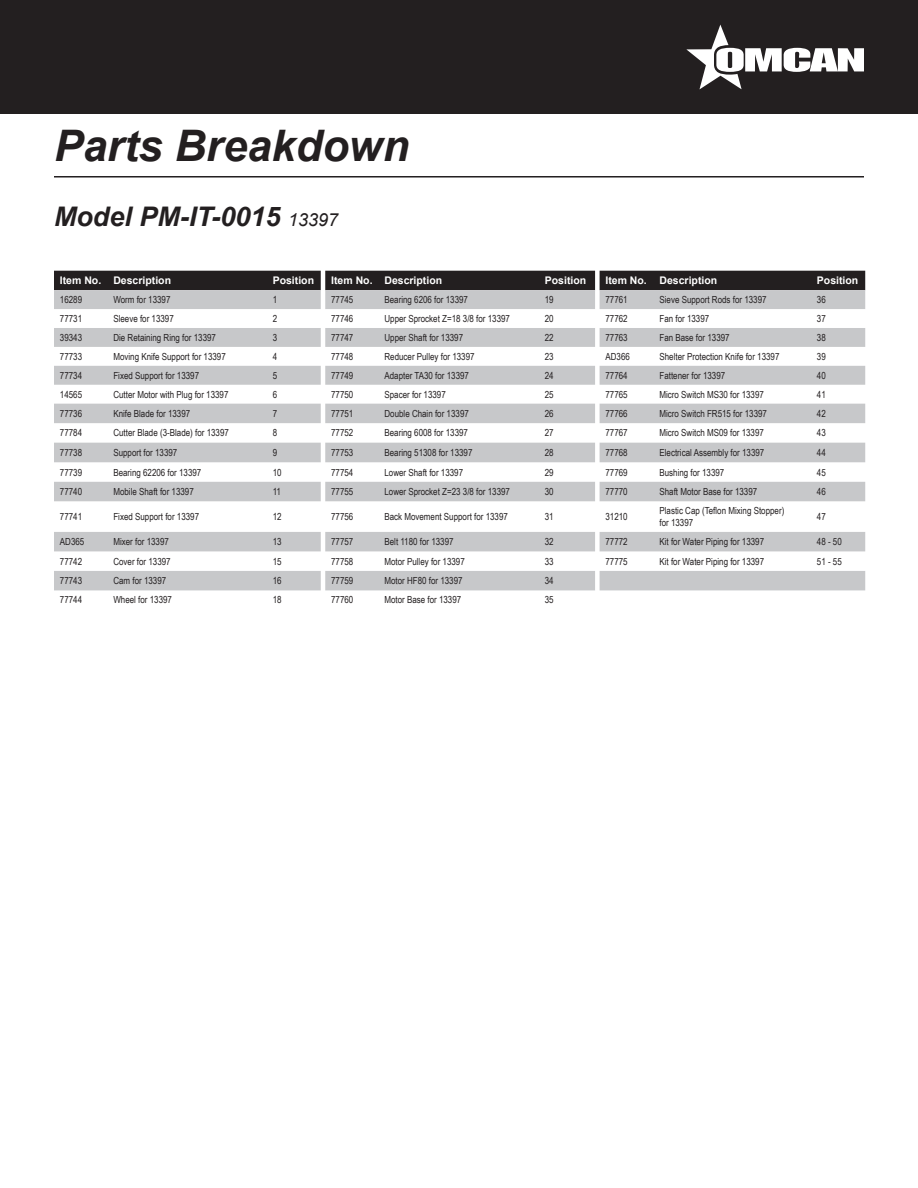
<style>
.page{position:relative;width:918px;height:1188px;background:#fff}
.page>*{position:absolute;margin:0;border:0;box-sizing:border-box;transform-origin:0 0}
.t1{font:italic 700 43.5px "Arial";color:#231f20}
.t2{font:italic 700 27px "Arial";color:#231f20}
.t3{font:700 10.5px "Arial";color:#fff}
.t4{font:9.75px/11.7px "Arial Narrow";color:#231f20}
.s1{font-weight:400;font-size:18px}
</style>
<div class="page">
<div style="left:0;top:0;width:918px;height:114px;background:#231f20"></div>
<svg style="left:686px;top:25px;width:178px;height:64px"></svg>
<hr style="left:54px;top:176px;width:810px;height:2px;background:#231f20">
<div style="left:54px;top:271px;width:811px;height:19px;background:#231f20"></div>
<svg style="left:54px;top:290px;width:811px;height:300px"></svg>
<p class="t1" style="left:54px;top:116px;width:357px">Parts Breakdown</p>
<p class="t2" style="left:54px;top:198px;width:286px">Model PM-IT-0015 <span class="s1">13397</span></p>
<p class="t3" style="left:60px;top:273px;width:43px">Item No.</p>
<p class="t3" style="left:113px;top:273px;width:59px">Description</p>
<p class="t3" style="left:273px;top:273px;width:43px">Position</p>
<p class="t3" style="left:331px;top:273px;width:43px">Item No.</p>
<p class="t3" style="left:384px;top:273px;width:59px">Description</p>
<p class="t3" style="left:545px;top:273px;width:43px">Position</p>
<p class="t3" style="left:605px;top:273px;width:43px">Item No.</p>
<p class="t3" style="left:660px;top:273px;width:59px">Description</p>
<p class="t3" style="left:817px;top:273px;width:43px">Position</p>
<p class="t4" style="left:60px;top:294px;width:24px">16289</p>
<p class="t4" style="left:113px;top:294px;width:59px">Worm for 13397</p>
<p class="t4" style="left:273px;top:294px;width:6px">1</p>
<p class="t4" style="left:331px;top:294px;width:24px">77745</p>
<p class="t4" style="left:384px;top:294px;width:85px">Bearing 6206 for 13397</p>
<p class="t4" style="left:545px;top:294px;width:10px">19</p>
<p class="t4" style="left:605px;top:294px;width:24px">77761</p>
<p class="t4" style="left:660px;top:294px;width:109px">Sieve Support Rods for 13397</p>
<p class="t4" style="left:817px;top:294px;width:10px">36</p>
<p class="t4" style="left:60px;top:312px;width:24px">77731</p>
<p class="t4" style="left:113px;top:312px;width:62px">Sleeve for 13397</p>
<p class="t4" style="left:273px;top:312px;width:6px">2</p>
<p class="t4" style="left:331px;top:312px;width:24px">77746</p>
<p class="t4" style="left:384px;top:312px;width:127px">Upper Sprocket Z=18 3/8 for 13397</p>
<p class="t4" style="left:545px;top:312px;width:10px">20</p>
<p class="t4" style="left:605px;top:312px;width:24px">77762</p>
<p class="t4" style="left:660px;top:312px;width:51px">Fan for 13397</p>
<p class="t4" style="left:817px;top:312px;width:10px">37</p>
<p class="t4" style="left:60px;top:331px;width:24px">39343</p>
<p class="t4" style="left:113px;top:331px;width:104px">Die Retaining Ring for 13397</p>
<p class="t4" style="left:273px;top:331px;width:6px">3</p>
<p class="t4" style="left:331px;top:331px;width:24px">77747</p>
<p class="t4" style="left:384px;top:331px;width:80px">Upper Shaft for 13397</p>
<p class="t4" style="left:545px;top:331px;width:10px">22</p>
<p class="t4" style="left:605px;top:331px;width:24px">77763</p>
<p class="t4" style="left:660px;top:331px;width:72px">Fan Base for 13397</p>
<p class="t4" style="left:817px;top:331px;width:10px">38</p>
<p class="t4" style="left:60px;top:350px;width:24px">77733</p>
<p class="t4" style="left:113px;top:350px;width:114px">Moving Knife Support for 13397</p>
<p class="t4" style="left:273px;top:350px;width:6px">4</p>
<p class="t4" style="left:331px;top:350px;width:24px">77748</p>
<p class="t4" style="left:384px;top:350px;width:92px">Reducer Pulley for 13397</p>
<p class="t4" style="left:545px;top:350px;width:10px">23</p>
<p class="t4" style="left:605px;top:350px;width:26px">AD366</p>
<p class="t4" style="left:660px;top:350px;width:122px">Shelter Protection Knife for 13397</p>
<p class="t4" style="left:817px;top:350px;width:10px">39</p>
<p class="t4" style="left:60px;top:369px;width:24px">77734</p>
<p class="t4" style="left:113px;top:369px;width:87px">Fixed Support for 13397</p>
<p class="t4" style="left:273px;top:369px;width:6px">5</p>
<p class="t4" style="left:331px;top:369px;width:24px">77749</p>
<p class="t4" style="left:384px;top:369px;width:86px">Adapter TA30 for 13397</p>
<p class="t4" style="left:545px;top:369px;width:10px">24</p>
<p class="t4" style="left:605px;top:369px;width:24px">77764</p>
<p class="t4" style="left:660px;top:369px;width:67px">Fattener for 13397</p>
<p class="t4" style="left:817px;top:369px;width:10px">40</p>
<p class="t4" style="left:60px;top:388px;width:24px">14565</p>
<p class="t4" style="left:113px;top:388px;width:117px">Cutter Motor with Plug for 13397</p>
<p class="t4" style="left:273px;top:388px;width:6px">6</p>
<p class="t4" style="left:331px;top:388px;width:24px">77750</p>
<p class="t4" style="left:384px;top:388px;width:63px">Spacer for 13397</p>
<p class="t4" style="left:545px;top:388px;width:10px">25</p>
<p class="t4" style="left:605px;top:388px;width:24px">77765</p>
<p class="t4" style="left:660px;top:388px;width:106px">Micro Switch MS30 for 13397</p>
<p class="t4" style="left:817px;top:388px;width:10px">41</p>
<p class="t4" style="left:60px;top:407px;width:24px">77736</p>
<p class="t4" style="left:113px;top:407px;width:78px">Knife Blade for 13397</p>
<p class="t4" style="left:273px;top:407px;width:6px">7</p>
<p class="t4" style="left:331px;top:407px;width:24px">77751</p>
<p class="t4" style="left:384px;top:407px;width:86px">Double Chain for 13397</p>
<p class="t4" style="left:545px;top:407px;width:10px">26</p>
<p class="t4" style="left:605px;top:407px;width:24px">77766</p>
<p class="t4" style="left:660px;top:407px;width:109px">Micro Switch FR515 for 13397</p>
<p class="t4" style="left:817px;top:407px;width:10px">42</p>
<p class="t4" style="left:60px;top:427px;width:24px">77784</p>
<p class="t4" style="left:113px;top:427px;width:117px">Cutter Blade (3-Blade) for 13397</p>
<p class="t4" style="left:273px;top:427px;width:6px">8</p>
<p class="t4" style="left:331px;top:427px;width:24px">77752</p>
<p class="t4" style="left:384px;top:427px;width:85px">Bearing 6008 for 13397</p>
<p class="t4" style="left:545px;top:427px;width:10px">27</p>
<p class="t4" style="left:605px;top:427px;width:24px">77767</p>
<p class="t4" style="left:660px;top:427px;width:106px">Micro Switch MS09 for 13397</p>
<p class="t4" style="left:817px;top:427px;width:10px">43</p>
<p class="t4" style="left:60px;top:446px;width:24px">77738</p>
<p class="t4" style="left:113px;top:446px;width:66px">Support for 13397</p>
<p class="t4" style="left:273px;top:446px;width:6px">9</p>
<p class="t4" style="left:331px;top:446px;width:24px">77753</p>
<p class="t4" style="left:384px;top:446px;width:90px">Bearing 51308 for 13397</p>
<p class="t4" style="left:545px;top:446px;width:10px">28</p>
<p class="t4" style="left:605px;top:446px;width:24px">77768</p>
<p class="t4" style="left:660px;top:446px;width:106px">Electrical Assembly for 13397</p>
<p class="t4" style="left:817px;top:446px;width:10px">44</p>
<p class="t4" style="left:60px;top:466px;width:24px">77739</p>
<p class="t4" style="left:113px;top:466px;width:90px">Bearing 62206 for 13397</p>
<p class="t4" style="left:273px;top:466px;width:10px">10</p>
<p class="t4" style="left:331px;top:466px;width:24px">77754</p>
<p class="t4" style="left:384px;top:466px;width:80px">Lower Shaft for 13397</p>
<p class="t4" style="left:545px;top:466px;width:10px">29</p>
<p class="t4" style="left:605px;top:466px;width:24px">77769</p>
<p class="t4" style="left:660px;top:466px;width:66px">Bushing for 13397</p>
<p class="t4" style="left:817px;top:466px;width:10px">45</p>
<p class="t4" style="left:60px;top:485px;width:24px">77740</p>
<p class="t4" style="left:113px;top:485px;width:82px">Mobile Shaft for 13397</p>
<p class="t4" style="left:273px;top:485px;width:10px">11</p>
<p class="t4" style="left:331px;top:485px;width:24px">77755</p>
<p class="t4" style="left:384px;top:485px;width:127px">Lower Sprocket Z=23 3/8 for 13397</p>
<p class="t4" style="left:545px;top:485px;width:10px">30</p>
<p class="t4" style="left:605px;top:485px;width:24px">77770</p>
<p class="t4" style="left:660px;top:485px;width:99px">Shaft Motor Base for 13397</p>
<p class="t4" style="left:817px;top:485px;width:10px">46</p>
<p class="t4" style="left:60px;top:511px;width:24px">77741</p>
<p class="t4" style="left:113px;top:511px;width:87px">Fixed Support for 13397</p>
<p class="t4" style="left:273px;top:511px;width:10px">12</p>
<p class="t4" style="left:331px;top:511px;width:24px">77756</p>
<p class="t4" style="left:384px;top:511px;width:125px">Back Movement Support for 13397</p>
<p class="t4" style="left:545px;top:511px;width:10px">31</p>
<p class="t4" style="left:605px;top:511px;width:24px">31210</p>
<p class="t4" style="left:660px;top:505px;width:126px">Plastic Cap (Teflon Mixing Stopper) for 13397</p>
<p class="t4" style="left:817px;top:511px;width:10px">47</p>
<p class="t4" style="left:60px;top:536px;width:26px">AD365</p>
<p class="t4" style="left:113px;top:536px;width:57px">Mixer for 13397</p>
<p class="t4" style="left:273px;top:536px;width:10px">13</p>
<p class="t4" style="left:331px;top:536px;width:24px">77757</p>
<p class="t4" style="left:384px;top:536px;width:71px">Belt 1180 for 13397</p>
<p class="t4" style="left:545px;top:536px;width:10px">32</p>
<p class="t4" style="left:605px;top:536px;width:24px">77772</p>
<p class="t4" style="left:660px;top:536px;width:106px">Kit for Water Piping for 13397</p>
<p class="t4" style="left:817px;top:536px;width:26px">48 - 50</p>
<p class="t4" style="left:60px;top:555px;width:24px">77742</p>
<p class="t4" style="left:113px;top:555px;width:59px">Cover for 13397</p>
<p class="t4" style="left:273px;top:555px;width:10px">15</p>
<p class="t4" style="left:331px;top:555px;width:24px">77758</p>
<p class="t4" style="left:384px;top:555px;width:82px">Motor Pulley for 13397</p>
<p class="t4" style="left:545px;top:555px;width:10px">33</p>
<p class="t4" style="left:605px;top:555px;width:24px">77775</p>
<p class="t4" style="left:660px;top:555px;width:106px">Kit for Water Piping for 13397</p>
<p class="t4" style="left:817px;top:555px;width:26px">51 - 55</p>
<p class="t4" style="left:60px;top:575px;width:24px">77743</p>
<p class="t4" style="left:113px;top:575px;width:54px">Cam for 13397</p>
<p class="t4" style="left:273px;top:575px;width:10px">16</p>
<p class="t4" style="left:331px;top:575px;width:24px">77759</p>
<p class="t4" style="left:384px;top:575px;width:80px">Motor HF80 for 13397</p>
<p class="t4" style="left:545px;top:575px;width:10px">34</p>
<p class="t4" style="left:60px;top:594px;width:24px">77744</p>
<p class="t4" style="left:113px;top:594px;width:60px">Wheel for 13397</p>
<p class="t4" style="left:273px;top:594px;width:10px">18</p>
<p class="t4" style="left:331px;top:594px;width:24px">77760</p>
<p class="t4" style="left:384px;top:594px;width:78px">Motor Base for 13397</p>
<p class="t4" style="left:545px;top:594px;width:10px">35</p>
</div>
